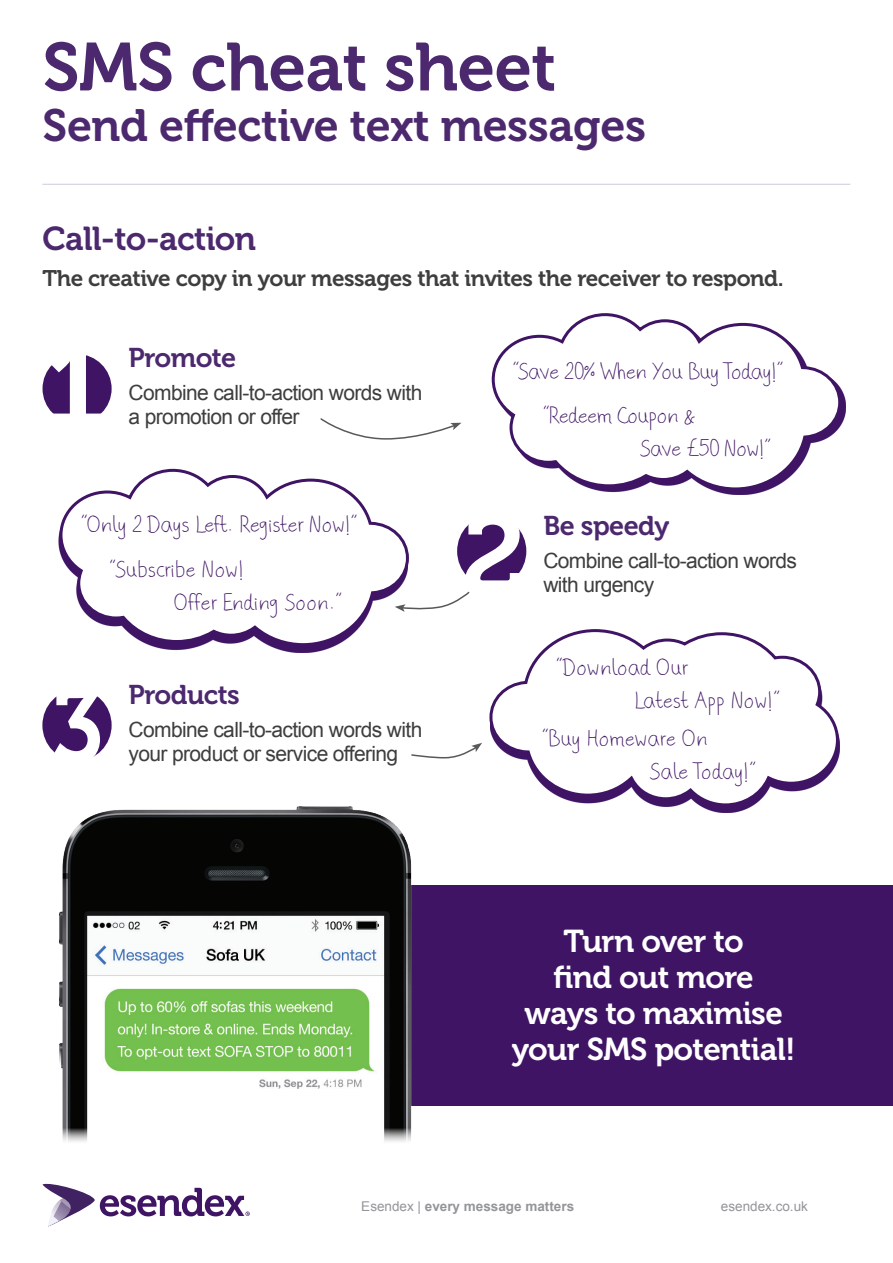
<style>
.page{position:relative;width:893px;height:1263px;background:#fff}
.page>*{position:absolute;margin:0;border:0;box-sizing:border-box;transform-origin:0 0}
.t1{font:67.5px "Museo 700";letter-spacing:-.01em;color:#4c286e}
.t2{font:45px "Museo 700";letter-spacing:-.01em;color:#4c286e}
.t3{font:33px "Museo 700";letter-spacing:-.02em;color:#4c286e}
.t4{font:31.5px/36px "Museo 700";letter-spacing:-.02em;color:#fff;text-align:center}
.t5{font:27px "Museo 700";letter-spacing:-.02em;color:#4c286e}
.t6{font:22.5px "Museo 700";letter-spacing:-.02em;color:#3e3e3f}
.t7{font:21px/24px "Arial";letter-spacing:-.03em;color:#3e3e3f}
.t8{font:100 19.5px/33px "phitradesign Handwritten";color:#3f1464}
.t9{font:100 19.5px/33px "phitradesign Handwritten";letter-spacing:-.025em;color:#3f1464}
.t10{font:700 13.5px "Arial";color:#939598}
.t11{font:13.5px "Arial";color:#939598}
.s1{font-weight:400}
</style>
<div class="page">
<svg style="left:491px;top:313px;width:352px;height:179px"></svg>
<svg style="left:489px;top:629px;width:351px;height:179px"></svg>
<svg style="left:158px;top:648px;width:172px;height:5px"></svg>
<svg style="left:58px;top:468px;width:337px;height:180px"></svg>
<div style="left:112px;top:885px;width:781px;height:220px;background:#3f1464"></div>
<svg style="left:43px;top:1184px;width:207px;height:43px"></svg>
<hr style="left:42px;top:184px;width:808px;height:1px;background:#d0c9dc">
<div style="left:43px;top:354px;width:69px;height:69px;background:#3f1464;border-radius:50%"></div>
<svg style="left:50px;top:354px;width:55px;height:69px"></svg>
<div style="left:42px;top:689px;width:70px;height:72px;background:#3f1464;border-radius:50%"></div>
<svg style="left:54px;top:689px;width:46px;height:72px"></svg>
<img style="left:59px;top:807px;width:383px;height:335px">
<svg style="left:320px;top:418px;width:141px;height:22px"></svg>
<svg style="left:395px;top:524px;width:128px;height:88px"></svg>
<svg style="left:411px;top:743px;width:71px;height:16px"></svg>
<h1 class="t1" style="left:43px;top:30px;width:515px">SMS cheat sheet</h1>
<h2 class="t2" style="left:43px;top:101px;width:605px">Send effective text messages</h2>
<h3 class="t3" style="left:43px;top:220px;width:215px">Call-to-action</h3>
<p class="t6" style="left:43px;top:265px;width:743px">The creative copy in your messages that invites the receiver to respond.</p>
<p class="t5" style="left:129px;top:343px;width:109px">Promote</p>
<p class="t7" style="left:129px;top:381px;width:295px">Combine call-to-action words with a promotion or offer</p>
<p class="t8" style="left:81px;top:508px;width:277px">“Only 2 Days Left. Register Now!”</p>
<p class="t8" style="left:174px;top:553px;width:169px;text-indent:-65px">“Subscribe Now!<br>Offer Ending Soon.”</p>
<p class="t5" style="left:129px;top:679px;width:113px">Products</p>
<p class="t7" style="left:129px;top:717px;width:295px">Combine call-to-action words with your product or service offering</p>
<p class="t9" style="left:513px;top:356px;width:272px">“Save 20% When You Buy Today!”</p>
<p class="t9" style="left:641px;top:399px;width:132px;text-indent:-97px">“Redeem Coupon &amp;<br>Save £50 Now!”</p>
<p class="t5" style="left:543px;top:510px;width:128px">Be speedy</p>
<p class="t7" style="left:543px;top:549px;width:255px">Combine call-to-action words with urgency</p>
<p class="t8" style="left:635px;top:651px;width:146px;text-indent:-79px">“Download Our<br>Latest App Now!”</p>
<p class="t8" style="left:651px;top:722px;width:107px;text-indent:-108px">“Buy Homeware On<br>Sale Today!”</p>
<h3 class="t4" style="left:512px;top:923px;width:285px">Turn over to<br>find out more<br>ways to maximise your SMS potential!</h3>
<p class="t10" style="left:361px;top:1198px;width:214px"><span class="s1">Esendex |</span> every message matters</p>
<p class="t11" style="left:721px;top:1198px;width:89px">esendex.co.uk</p>
</div>
